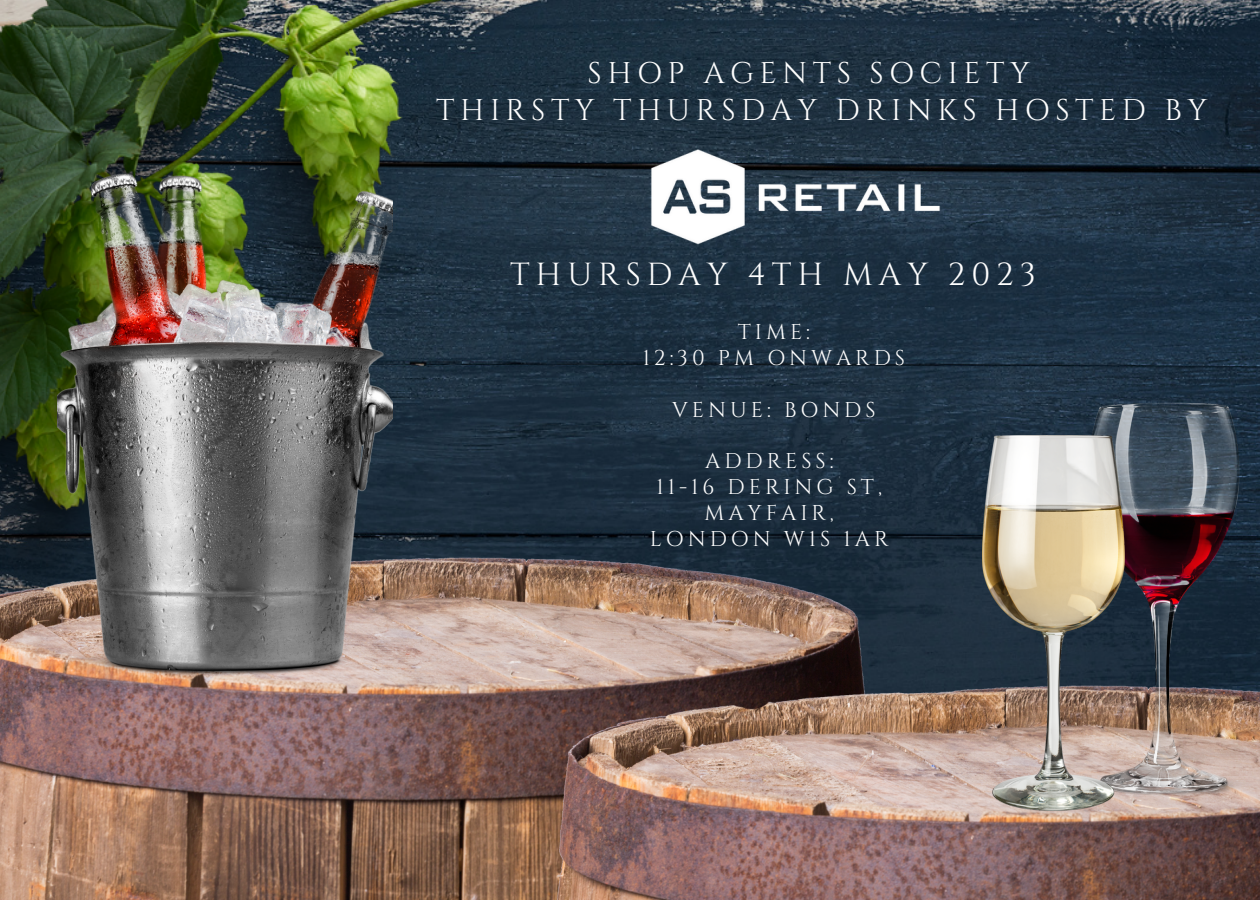
<style>
.page{position:relative;width:1260px;height:900px;background:#fff}
.page>*{position:absolute;margin:0;border:0;box-sizing:border-box;transform-origin:0 0}
.t1{font:31.75px "Cinzel";letter-spacing:.185em;color:#fff}
.t2{font:30px/36.2px "Cinzel";letter-spacing:.185em;color:#fff}
.t3{font:21.5px/25.8px "Cinzel";letter-spacing:.185em;color:#fff;text-align:center}
</style>
<div class="page">
<img style="left:447px;top:0;width:813px;height:636px">
<img style="left:0;top:508px;width:933px;height:392px">
<img style="left:0;top:0;width:447px;height:651px">
<img style="left:57px;top:174px;width:336px;height:502px">
<img style="left:476px;top:636px;width:784px;height:264px">
<img style="left:1088px;top:402px;width:172px;height:396px">
<img style="left:982px;top:435px;width:143px;height:375px">
<img style="left:649px;top:148px;width:294px;height:99px">
<h2 class="t2" style="left:436px;top:56px;width:772px;text-indent:151px">SHOP AGENTS SOCIETY<br>THIRSTY THURSDAY DRINKS HOSTED BY</h2>
<h1 class="t1" style="left:510px;top:255px;width:527px">THURSDAY 4TH MAY 2023</h1>
<p class="t3" style="left:643px;top:320px;width:264px">TIME:<br>12:30 PM ONWARDS</p>
<p class="t3" style="left:672px;top:397px;width:205px">VENUE: BONDS</p>
<p class="t3" style="left:650px;top:449px;width:240px">ADDRESS:<br>11-16 DERING ST,<br>MAYFAIR,<br>LONDON W1S 1AR</p>
</div>
